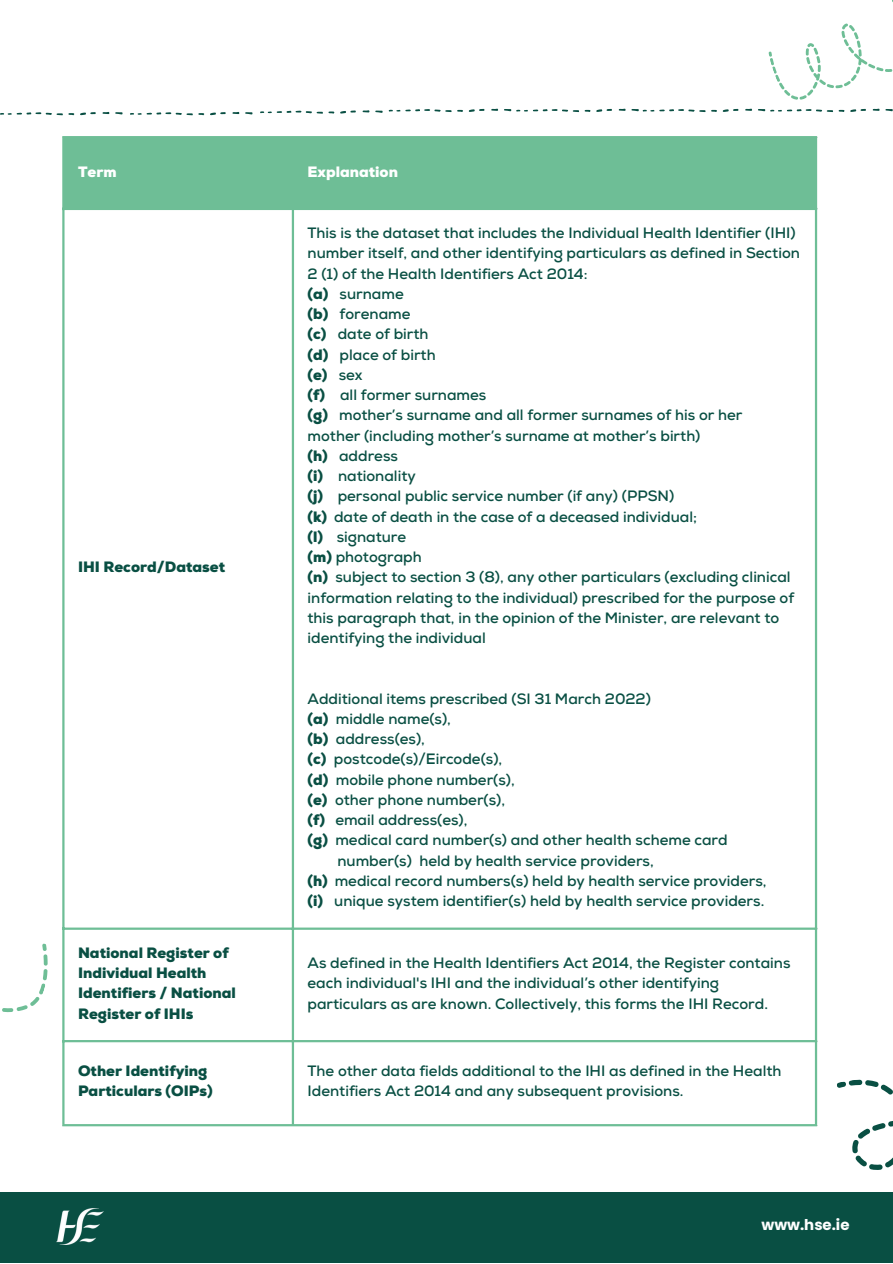
<style>
.page{position:relative;width:893px;height:1264px;background:#fff}
.page>*{position:absolute;margin:0;border:0;box-sizing:border-box;transform-origin:0 0}
.t1{font:700 15px/20.2px "Nexa";color:#094f43}
.t2{font:900 15px/20.2px "Nexa";color:#094f43}
.t3{font:900 15px "Nexa";color:#fff}
.t4{font:700 14.85px "Poppins";color:#fff}
.s1{font-weight:900}
</style>
<div class="page">
<svg style="left:837px;top:1079px;width:55px;height:91px"></svg>
<div style="left:64px;top:138px;width:750px;height:70px;background:#6ebe96"></div>
<hr style="left:62px;top:138px;width:2px;height:986px;background:#6ebe96">
<hr style="left:292px;top:138px;width:2px;height:986px;background:#6ebe96">
<hr style="left:814px;top:138px;width:3px;height:986px;background:#6ebe96">
<hr style="left:62px;top:136px;width:755px;height:2px;background:#6ebe96">
<hr style="left:62px;top:208px;width:755px;height:2px;background:#6ebe96">
<hr style="left:62px;top:927px;width:755px;height:2px;background:#6ebe96">
<hr style="left:62px;top:1040px;width:755px;height:2px;background:#6ebe96">
<hr style="left:62px;top:1124px;width:755px;height:2px;background:#6ebe96">
<svg style="left:2px;top:943px;width:46px;height:70px"></svg>
<svg style="left:115px;top:112px;width:8px;height:2px"></svg>
<svg style="left:102px;top:112px;width:7px;height:2px"></svg>
<svg style="left:80px;top:112px;width:16px;height:3px"></svg>
<svg style="left:0;top:112px;width:74px;height:3px"></svg>
<svg style="left:245px;top:112px;width:7px;height:2px"></svg>
<svg style="left:232px;top:112px;width:7px;height:2px"></svg>
<svg style="left:210px;top:112px;width:16px;height:3px"></svg>
<svg style="left:130px;top:112px;width:74px;height:3px"></svg>
<svg style="left:375px;top:111px;width:7px;height:2px"></svg>
<svg style="left:362px;top:110px;width:7px;height:2px"></svg>
<svg style="left:340px;top:110px;width:16px;height:3px"></svg>
<svg style="left:260px;top:111px;width:74px;height:3px"></svg>
<svg style="left:491px;top:109px;width:7px;height:2px"></svg>
<svg style="left:457px;top:109px;width:27px;height:3px"></svg>
<svg style="left:388px;top:109px;width:63px;height:3px"></svg>
<svg style="left:618px;top:109px;width:7px;height:2px"></svg>
<svg style="left:596px;top:109px;width:16px;height:3px"></svg>
<svg style="left:504px;top:109px;width:86px;height:3px"></svg>
<svg style="left:711px;top:109px;width:27px;height:3px"></svg>
<svg style="left:631px;top:109px;width:74px;height:3px"></svg>
<svg style="left:745px;top:23px;width:147px;height:89px"></svg>
<div style="left:0;top:1192px;width:892px;height:70px;background:#094f43"></div>
<img style="left:57px;top:1208px;width:47px;height:35px">
<p class="t3" style="left:78px;top:162px;width:40px">Term</p>
<p class="t3" style="left:307px;top:162px;width:92px">Explanation</p>
<p class="t2" style="left:78px;top:557px;width:149px">IHI Record/Dataset</p>
<p class="t1" style="left:307px;top:223px;width:494px">This is the dataset that includes the Individual Health Identifier (IHI) number itself, and other identifying particulars as defined in Section 2 (1) of the Health Identifiers Act 2014:<br><span class="s1">(a)</span> surname<br><span class="s1">(b)</span> forename<br><span class="s1">(c)</span> date of birth<br><span class="s1">(d)</span> place of birth<br><span class="s1">(e)</span> sex<br><span class="s1">(f)</span> all former surnames<br><span class="s1">(g)</span> mother’s surname and all former surnames of his or her<br>mother (including mother’s surname at mother’s birth)<br><span class="s1">(h)</span> address<br><span class="s1">(i)</span> nationality<br><span class="s1">(j)</span> personal public service number (if any) (PPSN)<br><span class="s1">(k)</span> date of death in the case of a deceased individual;<br><span class="s1">(l)</span> signature<br><span class="s1">(m)</span> photograph<br><span class="s1">(n)</span> subject to section 3 (8), any other particulars (excluding clinical information relating to the individual) prescribed for the purpose of this paragraph that, in the opinion of the Minister, are relevant to identifying the individual</p>
<p class="t1" style="left:307px;top:689px;width:345px">Additional items prescribed (SI 31 March 2022)</p>
<p class="t1" style="left:307px;top:709px;width:145px"><span class="s1">(a)</span> middle name(s),</p>
<p class="t1" style="left:307px;top:729px;width:119px"><span class="s1">(b)</span> address(es),</p>
<p class="t1" style="left:307px;top:749px;width:196px"><span class="s1">(c)</span> postcode(s)/Eircode(s),</p>
<p class="t1" style="left:307px;top:770px;width:209px"><span class="s1">(d)</span> mobile phone number(s),</p>
<p class="t1" style="left:307px;top:790px;width:199px"><span class="s1">(e)</span> other phone number(s),</p>
<p class="t1" style="left:307px;top:810px;width:161px"><span class="s1">(f)</span> email address(es),</p>
<p class="t1" style="left:307px;top:830px;width:421px"><span class="s1">(g)</span> medical card number(s) and other health scheme card</p>
<p class="t1" style="left:337px;top:850px;width:318px">number(s) held by health service providers,</p>
<p class="t1" style="left:307px;top:871px;width:460px"><span class="s1">(h)</span> medical record numbers(s) held by health service providers,</p>
<p class="t1" style="left:307px;top:891px;width:458px"><span class="s1">(i)</span> unique system identifier(s) held by health service providers.</p>
<p class="t2" style="left:78px;top:943px;width:159px">National Register of<br>Individual Health<br>Identifiers / National<br>Register of IHIs</p>
<p class="t1" style="left:307px;top:953px;width:484px">As defined in the Health Identifiers Act 2014, the Register contains each individual's IHI and the individual’s other identifying particulars as are known. Collectively, this forms the IHI Record.</p>
<p class="t2" style="left:78px;top:1061px;width:136px">Other Identifying<br>Particulars (OIPs)</p>
<p class="t1" style="left:307px;top:1061px;width:475px">The other data fields additional to the IHI as defined in the Health<br>Identifiers Act 2014 and any subsequent provisions.</p>
<p class="t4" style="left:761px;top:1214px;width:89px">www.hse.ie</p>
</div>
